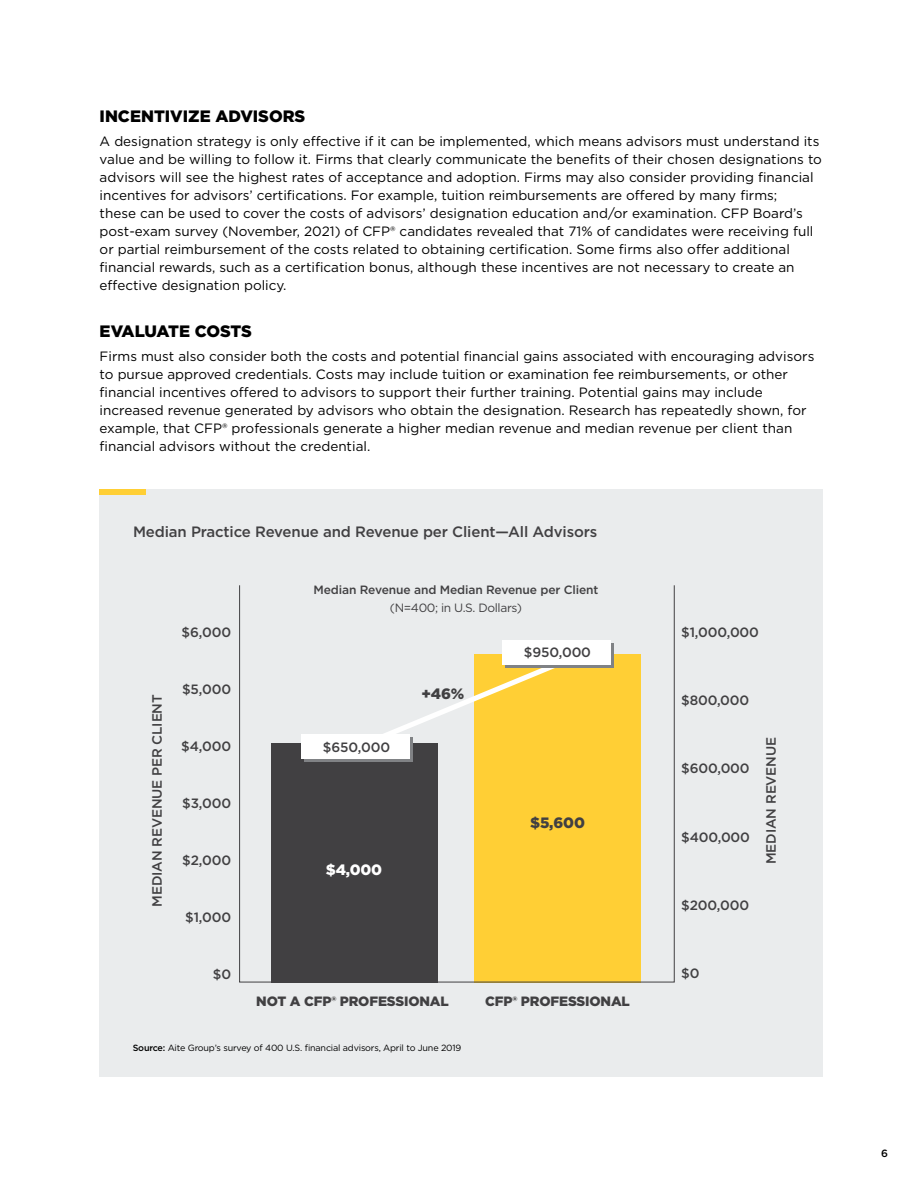
<style>
.page{position:relative;width:918px;height:1188px;background:#fff}
.page>*{position:absolute;margin:0;border:0;box-sizing:border-box;transform-origin:0 0}
.t1{font:900 16.5px "Gotham";color:#000}
.t2{font:900 16.5px "Gotham";letter-spacing:-.02em;color:#000}
.t3{font:500 15px "Gotham";letter-spacing:-.01em;color:#414042}
.t4{font:900 15px "Gotham";color:#414042}
.t5{font:900 15px "Gotham";color:#fff}
.t6{font:13.5px/18px "Gotham";color:#000}
.t7{font:500 13.5px "Gotham";letter-spacing:-.01em;color:#414042}
.t8{font:900 13.5px "Gotham";letter-spacing:-.01em;color:#414042}
.t9{font:500 12px "Gotham";letter-spacing:-.01em;color:#414042}
.t10{font:12px "Gotham";letter-spacing:-.03em;color:#414042}
.t11{font:500 10.5px "Gotham";color:#000}
.t12{font:9px "Gotham";letter-spacing:-.02em;color:#000}
.s1{font-weight:500}
</style>
<div class="page">
<div style="left:100px;top:489px;width:723px;height:588px;background:#eaeced"></div>
<div style="left:100px;top:489px;width:46px;height:6px;background:#ffcf35"></div>
<div style="left:271px;top:743px;width:166px;height:239px;background:#414042"></div>
<div style="left:474px;top:654px;width:167px;height:328px;background:#ffcf35"></div>
<svg style="left:384px;top:664px;width:177px;height:85px"></svg>
<div style="left:304px;top:737px;width:108px;height:25px;background:#808285"></div>
<div style="left:301px;top:734px;width:108px;height:25px;background:#fff"></div>
<div style="left:505px;top:643px;width:108px;height:24px;background:linear-gradient(to right,#808285,#808285)"></div>
<div style="left:502px;top:640px;width:108px;height:24px;background:#fff"></div>
<p class="t1" style="left:100px;top:105px;width:207px">INCENTIVIZE ADVISORS</p>
<p class="t6" style="left:100px;top:132px;width:724px">A designation strategy is only effective if it can be implemented, which means advisors must understand its value and be willing to follow it. Firms that clearly communicate the benefits of their chosen designations to advisors will see the highest rates of acceptance and adoption. Firms may also consider providing financial incentives for advisors’ certifications. For example, tuition reimbursements are offered by many firms;<br>these can be used to cover the costs of advisors’ designation education and/or examination. CFP Board’s post-exam survey (November, 2021) of CFP® candidates revealed that 71% of candidates were receiving full or partial reimbursement of the costs related to obtaining certification. Some firms also offer additional financial rewards, such as a certification bonus, although these incentives are not necessary to create an effective designation policy.</p>
<p class="t2" style="left:100px;top:320px;width:154px">EVALUATE COSTS</p>
<p class="t6" style="left:100px;top:347px;width:716px">Firms must also consider both the costs and potential financial gains associated with encouraging advisors to pursue approved credentials. Costs may include tuition or examination fee reimbursements, or other financial incentives offered to advisors to support their further training. Potential gains may include increased revenue generated by advisors who obtain the designation. Research has repeatedly shown, for example, that CFP® professionals generate a higher median revenue and median revenue per client than financial advisors without the credential.</p>
<p class="t3" style="left:133px;top:522px;width:466px">Median Practice Revenue and Revenue per Client—All Advisors</p>
<p class="t7" style="left:148px;top:907px;width:214px;rotate:-90deg">MEDIAN REVENUE PER CLIENT</p>
<p class="t7" style="left:182px;top:623px;width:51px">$6,000</p>
<p class="t7" style="left:182px;top:680px;width:51px">$5,000</p>
<p class="t7" style="left:181px;top:737px;width:51px">$4,000</p>
<p class="t7" style="left:182px;top:794px;width:51px">$3,000</p>
<p class="t7" style="left:182px;top:851px;width:50px">$2,000</p>
<p class="t7" style="left:185px;top:908px;width:48px">$1,000</p>
<p class="t7" style="left:213px;top:965px;width:20px">$0</p>
<p class="t9" style="left:313px;top:582px;width:287px">Median Revenue and Median Revenue per Client</p>
<p class="t10" style="left:390px;top:600px;width:134px">(N=400; in U.S. Dollars)</p>
<p class="t7" style="left:323px;top:738px;width:69px">$650,000</p>
<p class="t4" style="left:421px;top:683px;width:44px">+46%</p>
<p class="t5" style="left:326px;top:859px;width:58px">$4,000</p>
<p class="t7" style="left:524px;top:644px;width:69px">$950,000</p>
<p class="t4" style="left:530px;top:813px;width:56px">$5,600</p>
<p class="t8" style="left:256px;top:992px;width:194px">NOT A CFP® PROFESSIONAL</p>
<p class="t8" style="left:485px;top:992px;width:146px">CFP® PROFESSIONAL</p>
<p class="t12" style="left:133px;top:1042px;width:330px"><span class="s1">Source:</span> Aite Group’s survey of 400 U.S. financial advisors, April to June 2019</p>
<p class="t7" style="left:681px;top:623px;width:79px">$1,000,000</p>
<p class="t7" style="left:681px;top:692px;width:70px">$800,000</p>
<p class="t7" style="left:681px;top:760px;width:70px">$600,000</p>
<p class="t7" style="left:681px;top:828px;width:70px">$400,000</p>
<p class="t7" style="left:681px;top:896px;width:69px">$200,000</p>
<p class="t7" style="left:762px;top:864px;width:129px;rotate:-90deg">MEDIAN REVENUE</p>
<p class="t7" style="left:681px;top:965px;width:20px">$0</p>
<p class="t11" style="left:881px;top:1146px;width:8px">6</p>
</div>
